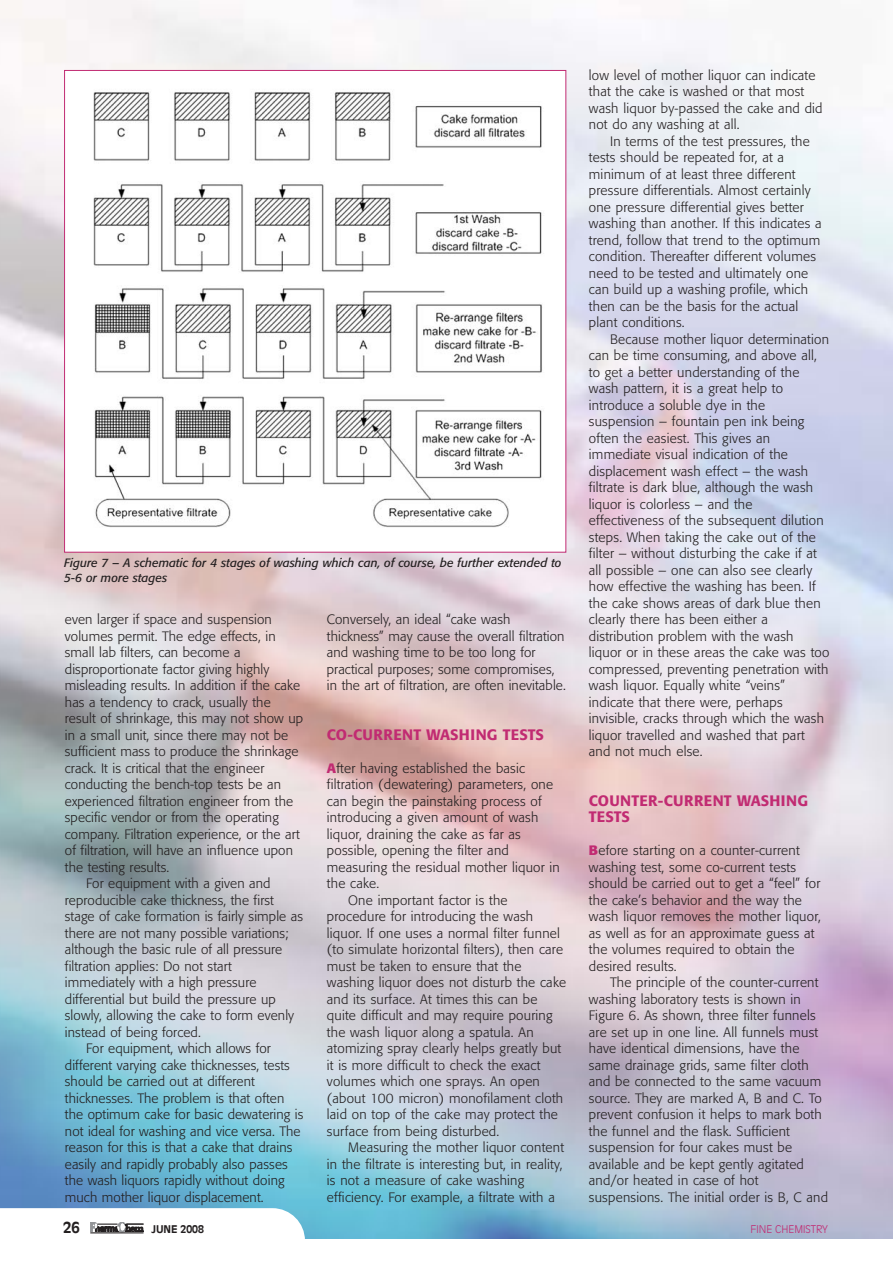
<style>
.page{position:relative;width:893px;height:1263px;background:#fff}
.page>*{position:absolute;margin:0;border:0;box-sizing:border-box;transform-origin:0 0}
.t1{font:500 15px/16.5px "Formata";letter-spacing:.015em;color:#c12b72}
.t2{font:700 15px "Antique Olive";color:#231f20}
.t3{font:300 13.5px/16.5px "Formata";letter-spacing:.015em;color:#231f20}
.t4{font:italic 12px/15px "Formata";color:#231f20}
.t5{font:300 10.5px "Antique Olive";color:#c12b72}
.t6{font:700 10.5px "Antique Olive";color:#231f20}
.s1{font-weight:700;color:#c12b72}
</style>
<div class="page">
<img style="left:0;top:0;width:892px;height:1239px">
<svg style="left:0;top:1208px;width:305px;height:31px"></svg>
<hr style="left:90px;top:1233px;width:53px;height:1px;background:#231f20">
<div style="left:65px;top:70px;width:501px;height:482px;background:#fff"></div>
<img style="left:93px;top:92px;width:449px;height:436px">
<p class="t4" style="left:64px;top:556px;width:499px">Figure 7 – A schematic for 4 stages of washing which can, of course, be further extended to<br>5-6 or more stages</p>
<p class="t3" style="left:65px;top:612px;width:208px">even larger if space and suspension</p>
<p class="t3" style="left:65px;top:629px;width:212px">volumes permit. The edge effects, in</p>
<p class="t3" style="left:65px;top:645px;width:177px">small lab filters, can become a</p>
<p class="t3" style="left:65px;top:662px;width:206px">disproportionate factor giving highly</p>
<p class="t3" style="left:65px;top:678px;width:237px">misleading results. In addition if the cake</p>
<p class="t3" style="left:65px;top:695px;width:207px">has a tendency to crack, usually the</p>
<p class="t3" style="left:65px;top:711px;width:240px">result of shrinkage, this may not show up</p>
<p class="t3" style="left:65px;top:728px;width:225px">in a small unit, since there may not be</p>
<p class="t3" style="left:65px;top:744px;width:235px">sufficient mass to produce the shrinkage</p>
<p class="t3" style="left:65px;top:761px;width:201px">crack. It is critical that the engineer</p>
<p class="t3" style="left:65px;top:777px;width:218px">conducting the bench-top tests be an</p>
<p class="t3" style="left:65px;top:794px;width:230px">experienced filtration engineer from the</p>
<p class="t3" style="left:65px;top:810px;width:215px">specific vendor or from the operating</p>
<p class="t3" style="left:65px;top:827px;width:236px">company. Filtration experience, or the art</p>
<p class="t3" style="left:65px;top:843px;width:230px">of filtration, will have an influence upon</p>
<p class="t3" style="left:65px;top:860px;width:106px">the testing results.</p>
<p class="t3" style="left:86px;top:876px;width:186px">For equipment with a given and</p>
<p class="t3" style="left:65px;top:893px;width:210px">reproducible cake thickness, the first</p>
<p class="t3" style="left:65px;top:909px;width:240px">stage of cake formation is fairly simple as</p>
<p class="t3" style="left:65px;top:926px;width:225px">there are not many possible variations;</p>
<p class="t3" style="left:65px;top:942px;width:219px">although the basic rule of all pressure</p>
<p class="t3" style="left:65px;top:959px;width:168px">filtration applies: Do not start</p>
<p class="t3" style="left:65px;top:975px;width:193px">immediately with a high pressure</p>
<p class="t3" style="left:65px;top:992px;width:212px">differential but build the pressure up</p>
<p class="t3" style="left:65px;top:1008px;width:231px">slowly, allowing the cake to form evenly</p>
<p class="t3" style="left:65px;top:1025px;width:137px">instead of being forced.</p>
<p class="t3" style="left:86px;top:1041px;width:186px">For equipment, which allows for</p>
<p class="t3" style="left:65px;top:1058px;width:226px">different varying cake thicknesses, tests</p>
<p class="t3" style="left:65px;top:1074px;width:191px">should be carried out at different</p>
<p class="t3" style="left:65px;top:1091px;width:221px">thicknesses. The problem is that often</p>
<p class="t3" style="left:65px;top:1107px;width:240px">the optimum cake for basic dewatering is</p>
<p class="t3" style="left:65px;top:1124px;width:237px">not ideal for washing and vice versa. The</p>
<p class="t3" style="left:65px;top:1140px;width:229px">reason for this is that a cake that drains</p>
<p class="t3" style="left:65px;top:1157px;width:224px">easily and rapidly probably also passes</p>
<p class="t3" style="left:65px;top:1173px;width:221px">the wash liquors rapidly without doing</p>
<p class="t3" style="left:65px;top:1190px;width:200px">much mother liquor displacement.</p>
<p class="t3" style="left:327px;top:612px;width:240px">Conversely, an ideal “cake wash thickness” may cause the overall filtration and washing time to be too long for practical purposes; some compromises, in the art of filtration, are often inevitable.</p>
<p class="t1" style="left:327px;top:727px;width:218px">CO-CURRENT WASHING TESTS</p>
<p class="t3" style="left:327px;top:761px;width:200px"><span class="s1">A</span>fter having established the basic</p>
<p class="t3" style="left:327px;top:777px;width:228px">filtration (dewatering) parameters, one</p>
<p class="t3" style="left:327px;top:794px;width:216px">can begin the painstaking process of</p>
<p class="t3" style="left:327px;top:810px;width:213px">introducing a given amount of wash</p>
<p class="t3" style="left:327px;top:827px;width:195px">liquor, draining the cake as far as</p>
<p class="t3" style="left:327px;top:843px;width:183px">possible, opening the filter and</p>
<p class="t3" style="left:327px;top:860px;width:234px">measuring the residual mother liquor in</p>
<p class="t3" style="left:327px;top:876px;width:54px">the cake.</p>
<p class="t3" style="left:348px;top:893px;width:161px">One important factor is the</p>
<p class="t3" style="left:327px;top:909px;width:208px">procedure for introducing the wash</p>
<p class="t3" style="left:327px;top:926px;width:234px">liquor. If one uses a normal filter funnel</p>
<p class="t3" style="left:327px;top:942px;width:238px">(to simulate horizontal filters), then care</p>
<p class="t3" style="left:327px;top:959px;width:196px">must be taken to ensure that the</p>
<p class="t3" style="left:327px;top:975px;width:241px">washing liquor does not disturb the cake</p>
<p class="t3" style="left:327px;top:992px;width:212px">and its surface. At times this can be</p>
<p class="t3" style="left:327px;top:1008px;width:227px">quite difficult and may require pouring</p>
<p class="t3" style="left:327px;top:1025px;width:208px">the wash liquor along a spatula. An</p>
<p class="t3" style="left:327px;top:1041px;width:236px">atomizing spray clearly helps greatly but</p>
<p class="t3" style="left:327px;top:1058px;width:215px">it is more difficult to check the exact</p>
<p class="t3" style="left:327px;top:1074px;width:214px">volumes which one sprays. An open</p>
<p class="t3" style="left:327px;top:1091px;width:238px">(about 100 micron) monofilament cloth</p>
<p class="t3" style="left:327px;top:1107px;width:233px">laid on top of the cake may protect the</p>
<p class="t3" style="left:327px;top:1124px;width:174px">surface from being disturbed.</p>
<p class="t3" style="left:348px;top:1140px;width:217px">Measuring the mother liquor content</p>
<p class="t3" style="left:327px;top:1157px;width:237px">in the filtrate is interesting but, in reality,</p>
<p class="t3" style="left:327px;top:1173px;width:199px">is not a measure of cake washing</p>
<p class="t3" style="left:327px;top:1190px;width:229px">efficiency. For example, a filtrate with a</p>
<p class="t3" style="left:589px;top:68px;width:235px">low level of mother liquor can indicate that the cake is washed or that most wash liquor by-passed the cake and did not do any washing at all.</p>
<p class="t3" style="left:589px;top:134px;width:234px;text-indent:21px">In terms of the test pressures, the tests should be repeated for, at a minimum of at least three different pressure differentials. Almost certainly one pressure differential gives better washing than another. If this indicates a trend, follow that trend to the optimum condition. Thereafter different volumes need to be tested and ultimately one can build up a washing profile, which then can be the basis for the actual plant conditions.</p>
<p class="t3" style="left:589px;top:332px;width:242px;text-indent:21px">Because mother liquor determination can be time consuming, and above all, to get a better understanding of the wash pattern, it is a great help to introduce a soluble dye in the suspension – fountain pen ink being often the easiest. This gives an immediate visual indication of the displacement wash effect – the wash filtrate is dark blue, although the wash liquor is colorless – and the effectiveness of the subsequent dilution steps. When taking the cake out of the filter – without disturbing the cake if at all possible – one can also see clearly how effective the washing has been. If the cake shows areas of dark blue then clearly there has been either a distribution problem with the wash liquor or in these areas the cake was too compressed, preventing penetration with wash liquor. Equally white “veins” indicate that there were, perhaps invisible, cracks through which the wash liquor travelled and washed that part and not much else.</p>
<p class="t1" style="left:589px;top:793px;width:221px">COUNTER-CURRENT WASHING<br>TESTS</p>
<p class="t3" style="left:589px;top:843px;width:233px"><span class="s1">B</span>efore starting on a counter-current washing test, some co-current tests should be carried out to get a “feel” for the cake’s behavior and the way the wash liquor removes the mother liquor, as well as for an approximate guess at the volumes required to obtain the desired results.</p>
<p class="t3" style="left:589px;top:975px;width:241px;text-indent:21px">The principle of the counter-current washing laboratory tests is shown in Figure 6. As shown, three filter funnels are set up in one line. All funnels must have identical dimensions, have the same drainage grids, same filter cloth and be connected to the same vacuum source. They are marked A, B and C. To prevent confusion it helps to mark both the funnel and the flask. Sufficient suspension for four cakes must be available and be kept gently agitated and/or heated in case of hot suspensions. The initial order is B, C and</p>
<p class="t2" style="left:63px;top:1222px;width:18px">26</p>
<p class="t6" style="left:151px;top:1225px;width:54px">JUNE 2008</p>
<p class="t5" style="left:750px;top:1225px;width:79px">FINE CHEMISTRY</p>
</div>
